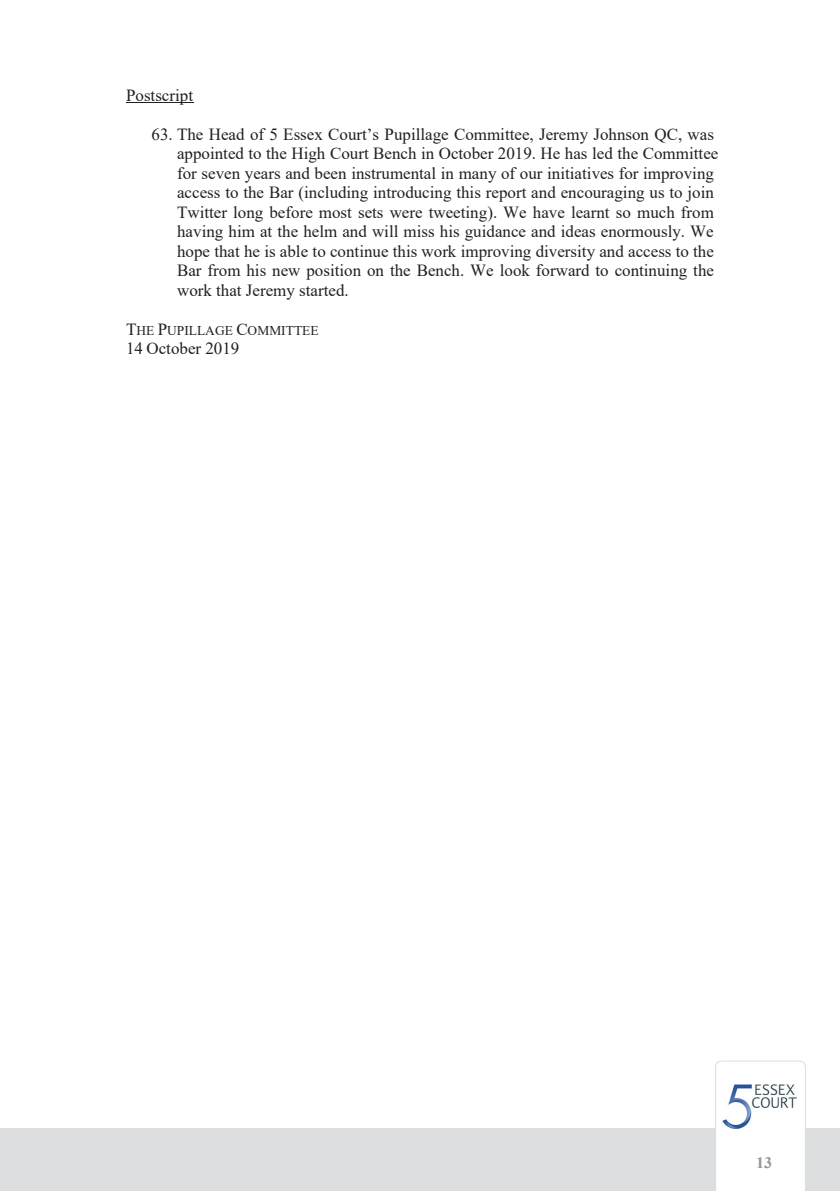
<style>
.page{position:relative;width:840px;height:1191px;background:#fff}
.page>*{position:absolute;margin:0;border:0;box-sizing:border-box;transform-origin:0 0}
.t1{font:17px/19.6px "Times New Roman";color:#231f20}
.t2{font:700 16px "Times New Roman";color:#939598}
.t3{font:13.4px "Times New Roman";color:#231f20}
.s1{font-size:17px}
</style>
<div class="page">
<div style="left:0;top:1128px;width:839px;height:63px;background:#dcdddf"></div>
<hr style="left:126px;top:103px;width:67px;height:1px;background:#231f20">
<svg style="left:715px;top:1060px;width:90px;height:131px"></svg>
<p class="t1" style="left:126px;top:85px;width:68px">Postscript</p>
<p class="t1" style="left:177px;top:124px;width:542px;text-indent:-25px">63. The Head of 5 Essex Court’s Pupillage Committee, Jeremy Johnson QC, was appointed to the High Court Bench in October 2019. He has led the Committee for seven years and been instrumental in many of our initiatives for improving access to the Bar (including introducing this report and encouraging us to join Twitter long before most sets were tweeting). We have learnt so much from having him at the helm and will miss his guidance and ideas enormously. We hope that he is able to continue this work improving diversity and access to the Bar from his new position on the Bench. We look forward to continuing the work that Jeremy started.</p>
<p class="t3" style="left:126px;top:321px;width:194px"><span class="s1">T</span>HE <span class="s1">P</span>UPILLAGE <span class="s1">C</span>OMMITTEE</p>
<p class="t1" style="left:126px;top:338px;width:115px">14 October 2019</p>
<p class="t2" style="left:755px;top:1151px;width:17px">13</p>
</div>
